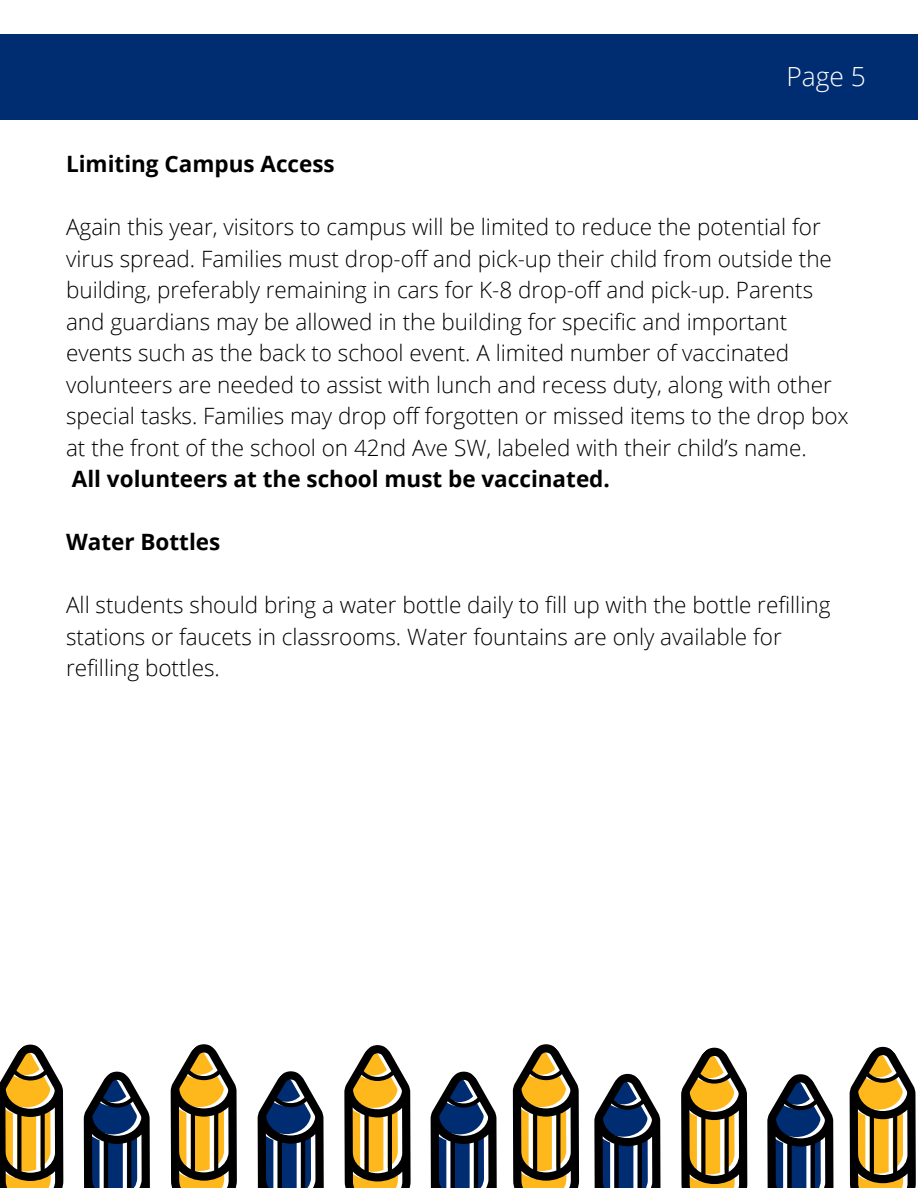
<style>
.page{position:relative;width:918px;height:1188px;background:#fff}
.page>*{position:absolute;margin:0;border:0;box-sizing:border-box;transform-origin:0 0}
.t1{font:300 26.4px "Open Sans";color:#fff}
.t2{font:300 22.5px/31.5px "Open Sans";color:#000}
.t3{font:700 22.5px "Open Sans";color:#000}
.s1{font-weight:700}
</style>
<div class="page">
<svg style="left:0;top:1044px;width:916px;height:144px"></svg>
<div style="left:0;top:35px;width:918px;height:85px;background:#002d72"></div>
<p class="t3" style="left:66px;top:148px;width:270px">Limiting Campus Access</p>
<p class="t1" style="left:786px;top:58px;width:81px">Page 5</p>
<p class="t2" style="left:66px;top:211px;width:784px">Again this year, visitors to campus will be limited to reduce the potential for virus spread. Families must drop-off and pick-up their child from outside the building, preferably remaining in cars for K-8 drop-off and pick-up. Parents and guardians may be allowed in the building for specific and important events such as the back to school event. A limited number of vaccinated volunteers are needed to assist with lunch and recess duty, along with other special tasks. Families may drop off forgotten or missed items to the drop box at the front of the school on 42nd Ave SW, labeled with their child’s name.<br><span class="s1">All volunteers at the school must be vaccinated.</span></p>
<p class="t3" style="left:66px;top:526px;width:156px">Water Bottles</p>
<p class="t2" style="left:66px;top:589px;width:766px">All students should bring a water bottle daily to fill up with the bottle refilling stations or faucets in classrooms. Water fountains are only available for refilling bottles.</p>
</div>
